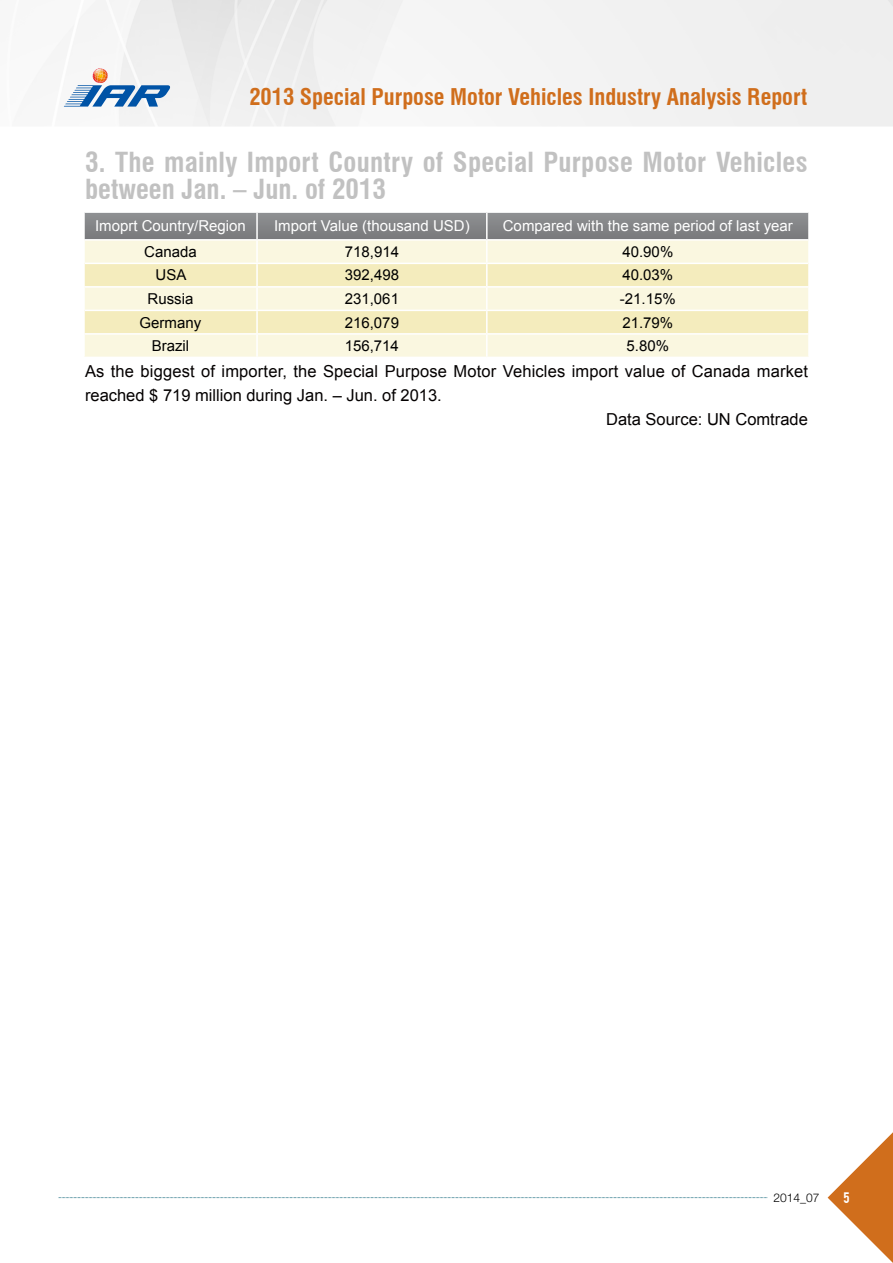
<style>
.page{position:relative;width:893px;height:1263px;background:#fff}
.page>*{position:absolute;margin:0;border:0;box-sizing:border-box;transform-origin:0 0}
.t1{font:700 condensed 27px/27px "Swiss 721 BT";letter-spacing:.01em;color:#c1c1c1}
.t2{font:700 condensed 22.5px "Swiss 721 BT";color:#d06e1c}
.t3{font:16.5px "Arial";letter-spacing:.01em;color:#040000}
.t4{font:15px "Arial";color:#000}
.t5{font:15px "Arial";color:#fff}
.t6{font:300 12px "Helvetica Neue LT Pro";color:#000}
.t7{font:12px "Bebas";color:#fff}
</style>
<div class="page">
<svg style="left:828px;top:1132px;width:65px;height:131px"></svg>
<svg style="left:58px;top:1197px;width:709px;height:1px"></svg>
<svg style="left:64px;top:68px;width:106px;height:39px"></svg>
<svg style="left:85px;top:213px;width:723px;height:26px;background:#838487"></svg>
<div style="left:85px;top:241px;width:723px;height:116px;background:#faf7e0"></div>
<svg style="left:85px;top:264px;width:723px;height:69px;background:#f6efc9"></svg>
<hr style="left:256px;top:213px;width:2px;height:26px;background:#fff">
<hr style="left:486px;top:213px;width:2px;height:26px;background:#fff">
<hr style="left:256px;top:241px;width:2px;height:22px;background:#fff">
<hr style="left:256px;top:264px;width:2px;height:22px;background:#fff">
<hr style="left:83px;top:286px;width:174px;height:2px;background:#fff">
<hr style="left:257px;top:286px;width:230px;height:2px;background:#fff">
<hr style="left:256px;top:288px;width:2px;height:22px;background:#fff">
<hr style="left:487px;top:286px;width:323px;height:2px;background:#fff">
<hr style="left:256px;top:311px;width:2px;height:22px;background:#fff">
<hr style="left:83px;top:333px;width:174px;height:2px;background:#fff">
<hr style="left:257px;top:333px;width:230px;height:2px;background:#fff">
<hr style="left:256px;top:335px;width:2px;height:22px;background:#fff">
<hr style="left:487px;top:333px;width:323px;height:2px;background:#fff">
<hr style="left:486px;top:241px;width:2px;height:22px;background:#fff">
<hr style="left:85px;top:263px;width:172px;height:1px;background:#fff">
<hr style="left:257px;top:263px;width:230px;height:1px;background:#fff">
<hr style="left:487px;top:263px;width:321px;height:1px;background:#fff">
<hr style="left:486px;top:264px;width:2px;height:22px;background:#fff">
<hr style="left:486px;top:288px;width:2px;height:22px;background:#fff">
<hr style="left:85px;top:310px;width:172px;height:1px;background:#fff">
<hr style="left:257px;top:310px;width:230px;height:1px;background:#fff">
<hr style="left:487px;top:310px;width:321px;height:1px;background:#fff">
<hr style="left:486px;top:311px;width:2px;height:22px;background:#fff">
<hr style="left:486px;top:335px;width:2px;height:22px;background:#fff">
<h2 class="t2" style="left:249px;top:84px;width:559px">2013 Special Purpose Motor Vehicles Industry Analysis Report</h2>
<h1 class="t1" style="left:85px;top:149px;width:724px">3. The mainly Import Country of Special Purpose Motor Vehicles between Jan. – Jun. of 2013</h1>
<p class="t5" style="left:95px;top:216px;width:152px">Imoprt Country/Region</p>
<p class="t5" style="left:274px;top:216px;width:197px">Import Value (thousand USD)</p>
<p class="t5" style="left:503px;top:216px;width:292px">Compared with the same period of last year</p>
<p class="t4" style="left:144px;top:242px;width:54px">Canada</p>
<p class="t4" style="left:345px;top:242px;width:56px">718,914</p>
<p class="t4" style="left:622px;top:242px;width:52px">40.90%</p>
<p class="t4" style="left:155px;top:265px;width:32px">USA</p>
<p class="t4" style="left:345px;top:265px;width:56px">392,498</p>
<p class="t4" style="left:622px;top:265px;width:52px">40.03%</p>
<p class="t4" style="left:148px;top:289px;width:47px">Russia</p>
<p class="t4" style="left:345px;top:289px;width:56px">231,061</p>
<p class="t4" style="left:620px;top:289px;width:57px">-21.15%</p>
<p class="t4" style="left:140px;top:312px;width:63px">Germany</p>
<p class="t4" style="left:345px;top:312px;width:56px">216,079</p>
<p class="t4" style="left:622px;top:312px;width:52px">21.79%</p>
<p class="t4" style="left:152px;top:336px;width:39px">Brazil</p>
<p class="t4" style="left:345px;top:336px;width:56px">156,714</p>
<p class="t4" style="left:627px;top:336px;width:44px">5.80%</p>
<p class="t3" style="left:85px;top:360px;width:724px">As the biggest of importer, the Special Purpose Motor Vehicles import value of Canada market</p>
<p class="t3" style="left:85px;top:384px;width:358px">reached $ 719 million during Jan. – Jun. of 2013.</p>
<p class="t3" style="left:606px;top:408px;width:203px">Data Source: UN Comtrade</p>
<p class="t6" style="left:773px;top:1190px;width:48px">2014_07</p>
<p class="t7" style="left:843px;top:1189px;width:8px">5</p>
</div>
